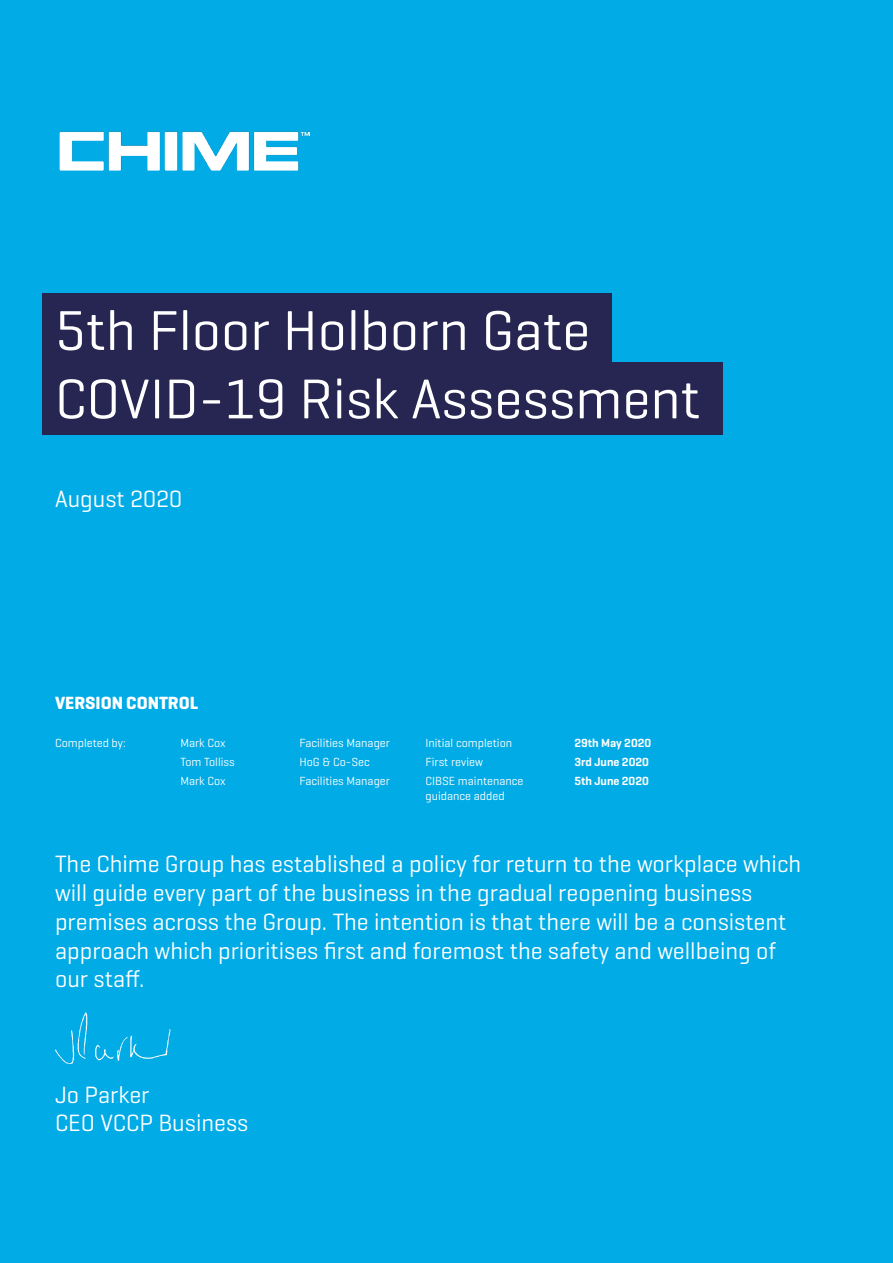
<style>
.page{position:relative;width:893px;height:1263px;background:#00abe6}
.page>*{position:absolute;margin:0;border:0;box-sizing:border-box;transform-origin:0 0}
.t1{font:57px/68.4px "Geogrotesque";color:#fff}
.t2{font:24px/28.8px "Geogrotesque";color:#fff}
.t3{font:700 18px "Geogrotesque";color:#fff}
.t4{font:12px/14.4px "Geogrotesque";color:#fff}
.t5{font:600 12px "Geogrotesque";color:#fff}
</style>
<div class="page">
<div style="left:43px;top:362px;width:680px;height:73px;background:#272652"></div>
<div style="left:43px;top:293px;width:569px;height:73px;background:#272652"></div>
<img style="left:60px;top:131px;width:249px;height:39px">
<svg style="left:55px;top:1012px;width:32px;height:52px"></svg>
<svg style="left:95px;top:1029px;width:75px;height:32px"></svg>
<h1 class="t1" style="left:55px;top:295px;width:647px">5th Floor Holborn Gate<br>COVID-19 Risk Assessment</h1>
<p class="t2" style="left:55px;top:484px;width:129px">August 2020</p>
<p class="t3" style="left:55px;top:691px;width:145px">VERSION CONTROL</p>
<p class="t4" style="left:55px;top:735px;width:72px">Completed by:</p>
<p class="t4" style="left:180px;top:735px;width:47px">Mark Cox</p>
<p class="t4" style="left:299px;top:735px;width:92px">Facilities Manager</p>
<p class="t4" style="left:426px;top:735px;width:88px">Initial completion</p>
<p class="t5" style="left:574px;top:735px;width:78px">29th May 2020</p>
<p class="t4" style="left:180px;top:754px;width:56px">Tom Tolliss</p>
<p class="t4" style="left:299px;top:754px;width:72px">HoG &amp; Co-Sec</p>
<p class="t4" style="left:426px;top:754px;width:59px">First review</p>
<p class="t5" style="left:574px;top:754px;width:76px">3rd June 2020</p>
<p class="t4" style="left:180px;top:774px;width:47px">Mark Cox</p>
<p class="t4" style="left:299px;top:774px;width:92px">Facilities Manager</p>
<p class="t4" style="left:426px;top:774px;width:99px">CIBSE maintenance guidance added</p>
<p class="t5" style="left:574px;top:774px;width:76px">5th June 2020</p>
<p class="t2" style="left:55px;top:849px;width:748px">The Chime Group has established a policy for return to the workplace which will guide every part of the business in the gradual reopening business premises across the Group. The intention is that there will be a consistent approach which prioritises first and foremost the safety and wellbeing of our staff.</p>
<p class="t2" style="left:55px;top:1079px;width:195px">Jo Parker<br>CEO VCCP Business</p>
</div>
